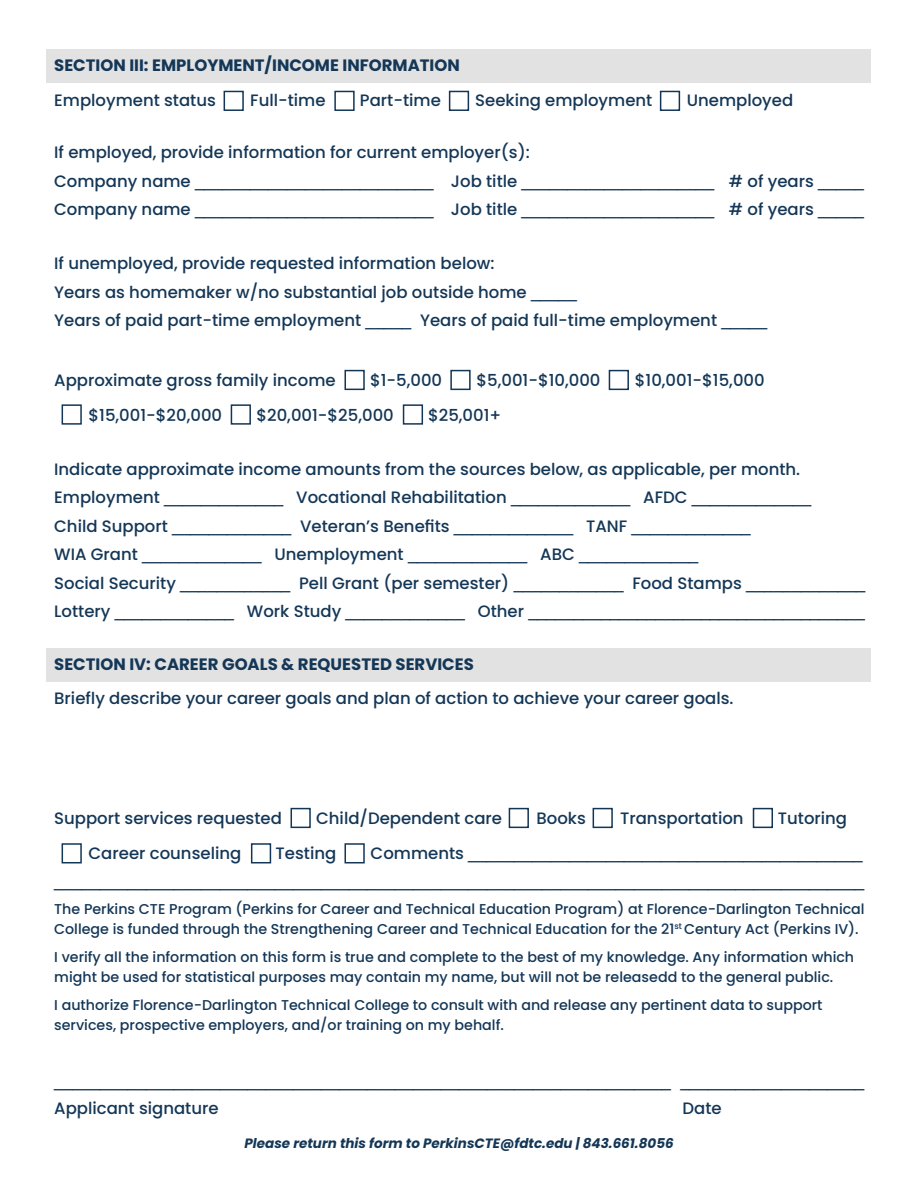
<style>
.page{position:relative;width:918px;height:1188px;background:#fff}
.page>*{position:absolute;margin:0;border:0;box-sizing:border-box;transform-origin:0 0}
.t1{font:16.5px/28.5px "Arial";color:#143757}
.t2{font:500 16.5px "Poppins";color:#143757}
.t3{font:700 16.5px "Poppins";color:#143757}
.t4{font:500 14.25px/19.5px "Poppins";color:#143757}
.t5{font:italic 700 13.5px "Poppins";color:#143757}
.s1{font-family:"Poppins";font-weight:500}
.s2{font-family:"Arial";font-weight:400}
</style>
<div class="page">
<div style="left:46px;top:49px;width:825px;height:34px;background:#e2e2e3"></div>
<div style="left:46px;top:648px;width:825px;height:33px;background:#e2e2e3"></div>
<div style="left:224px;top:91px;width:20px;height:20px;border:2px solid #133657"></div>
<div style="left:334px;top:91px;width:21px;height:20px;border:2px solid #133657"></div>
<div style="left:449px;top:91px;width:20px;height:20px;border:2px solid #133657"></div>
<div style="left:660px;top:91px;width:20px;height:20px;border:2px solid #133657"></div>
<div style="left:345px;top:370px;width:20px;height:20px;border:2px solid #133657"></div>
<div style="left:450px;top:370px;width:21px;height:20px;border:2px solid #133657"></div>
<div style="left:609px;top:370px;width:20px;height:20px;border:2px solid #133657"></div>
<div style="left:62px;top:404px;width:20px;height:21px;border:2px solid #133657"></div>
<div style="left:231px;top:404px;width:20px;height:21px;border:2px solid #133657"></div>
<div style="left:403px;top:404px;width:20px;height:21px;border:2px solid #133657"></div>
<div style="left:291px;top:808px;width:20px;height:20px;border:2px solid #133657"></div>
<div style="left:509px;top:808px;width:20px;height:20px;border:2px solid #133657"></div>
<div style="left:593px;top:808px;width:20px;height:20px;border:2px solid #133657"></div>
<div style="left:753px;top:808px;width:20px;height:20px;border:2px solid #133657"></div>
<div style="left:62px;top:843px;width:20px;height:20px;border:2px solid #133657"></div>
<div style="left:251px;top:843px;width:20px;height:20px;border:2px solid #133657"></div>
<div style="left:345px;top:843px;width:20px;height:20px;border:2px solid #133657"></div>
<p class="t3" style="left:54px;top:56px;width:407px">SECTION III: EMPLOYMENT/INCOME INFORMATION</p>
<p class="t2" style="left:54px;top:90px;width:163px">Employment status</p>
<p class="t2" style="left:250px;top:90px;width:77px">Full-time</p>
<p class="t2" style="left:360px;top:90px;width:82px">Part-time</p>
<p class="t2" style="left:475px;top:90px;width:179px">Seeking employment</p>
<p class="t2" style="left:687px;top:90px;width:108px">Unemployed</p>
<p class="t2" style="left:54px;top:143px;width:477px">If employed, provide information for current employer(s):</p>
<p class="t1" style="left:54px;top:167px;width:811px"><span class="s1">Company name</span> __________________________ <span class="s1">Job title</span> _____________________ <span class="s1"># of years</span> _____</p>
<p class="t1" style="left:54px;top:195px;width:811px"><span class="s1">Company name</span> __________________________ <span class="s1">Job title</span> _____________________ <span class="s1"># of years</span> _____</p>
<p class="t2" style="left:54px;top:254px;width:442px">If unemployed, provide requested information below:</p>
<p class="t2" style="left:54px;top:282px;width:524px">Years as homemaker w/no substantial job outside home <span class="s2">_____</span></p>
<p class="t2" style="left:54px;top:311px;width:715px">Years of paid part-time employment <span class="s2">_____</span> Years of paid full-time employment <span class="s2">_____</span></p>
<p class="t2" style="left:54px;top:371px;width:283px">Approximate gross family income</p>
<p class="t2" style="left:370px;top:371px;width:74px">$1-5,000</p>
<p class="t2" style="left:476px;top:371px;width:126px">$5,001-$10,000</p>
<p class="t2" style="left:635px;top:371px;width:131px">$10,001-$15,000</p>
<p class="t2" style="left:89px;top:405px;width:135px">$15,001-$20,000</p>
<p class="t2" style="left:256px;top:405px;width:139px">$20,001-$25,000</p>
<p class="t2" style="left:428px;top:405px;width:75px">$25,001+</p>
<p class="t2" style="left:54px;top:459px;width:747px">Indicate approximate income amounts from the sources below, as applicable, per month.</p>
<p class="t1" style="left:54px;top:483px;width:758px"><span class="s1">Employment</span> _____________ <span class="s1">Vocational Rehabilitation</span> _____________ <span class="s1">AFDC</span> _____________</p>
<p class="t1" style="left:54px;top:512px;width:698px"><span class="s1">Child Support</span> _____________ <span class="s1">Veteran’s Benefits</span> _____________ <span class="s1">TANF</span> _____________</p>
<p class="t1" style="left:54px;top:540px;width:646px"><span class="s1">WIA Grant</span> _____________ <span class="s1">Unemployment</span> _____________ <span class="s1">ABC</span> _____________</p>
<p class="t1" style="left:54px;top:569px;width:813px"><span class="s1">Social Security</span> ____________ <span class="s1">Pell Grant (per semester)</span> ____________ <span class="s1">Food Stamps</span> _____________<br><span class="s1">Lottery</span> _____________ <span class="s1">Work Study</span> _____________ <span class="s1">Other</span> _____________________________________</p>
<p class="t3" style="left:54px;top:654px;width:421px">SECTION IV: CAREER GOALS &amp; REQUESTED SERVICES</p>
<p class="t2" style="left:54px;top:689px;width:681px">Briefly describe your career goals and plan of action to achieve your career goals.</p>
<p class="t2" style="left:54px;top:809px;width:229px">Support services requested</p>
<p class="t2" style="left:316px;top:809px;width:187px">Child/Dependent care</p>
<p class="t2" style="left:536px;top:809px;width:51px">Books</p>
<p class="t2" style="left:620px;top:809px;width:125px">Transportation</p>
<p class="t2" style="left:778px;top:809px;width:71px">Tutoring</p>
<p class="t2" style="left:89px;top:843px;width:154px">Career counseling</p>
<p class="t2" style="left:276px;top:843px;width:62px">Testing</p>
<p class="t1" style="left:54px;top:839px;width:812px;text-align:right"><span class="s1">Comments</span> ___________________________________________ ________________________________________________________________________________________</p>
<p class="t4" style="left:54px;top:900px;width:812px">The Perkins CTE Program (Perkins for Career and Technical Education Program) at Florence-Darlington Technical<br>College is funded through the Strengthening Career and Technical Education for the 21<sup>st</sup> Century Act (Perkins IV).</p>
<p class="t4" style="left:54px;top:948px;width:802px">I verify all the information on this form is true and complete to the best of my knowledge. Any information which might be used for statistical purposes may contain my name, but will not be releasedd to the general public.</p>
<p class="t4" style="left:54px;top:996px;width:770px">I authorize Florence-Darlington Technical College to consult with and release any pertinent data to support services, prospective employers, and/or training on my behalf.</p>
<p class="t1" style="left:54px;top:1067px;width:812px">___________________________________________________________________ ____________________</p>
<p class="t2" style="left:54px;top:1098px;width:166px">Applicant signature</p>
<p class="t2" style="left:683px;top:1098px;width:41px">Date</p>
<p class="t5" style="left:245px;top:1136px;width:431px">Please return this form to PerkinsCTE@fdtc.edu | 843.661.8056</p>
</div>
